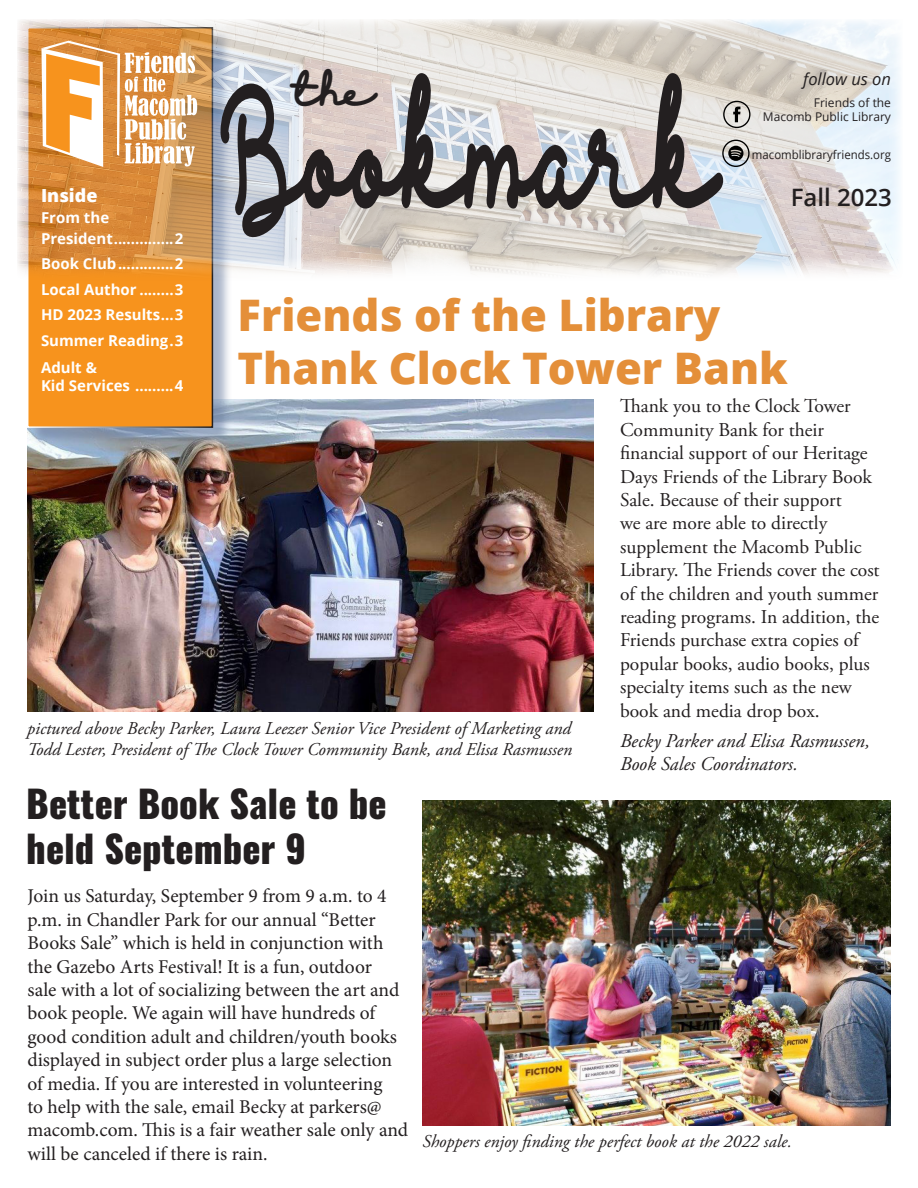
<style>
.page{position:relative;width:918px;height:1188px;background:#fff}
.page>*{position:absolute;margin:0;border:0;box-sizing:border-box;transform-origin:0 0}
.t1{font:49.5px "Discobaby";color:#231f20}
.t2{font:800 43.5px "Open Sans";color:#e48f39}
.t3{font:800 37.5px/45px "Oswald";color:#231f20}
.t4{font:600 24px "Open Sans";color:#231f20}
.t5{font:19.5px/23.4px "Minion Pro";color:#231f20}
.t6{font:19.5px/23.4px "Adobe Garamond Pro";color:#231f20}
.t7{font:italic 19.5px/23.4px "Adobe Garamond Pro";color:#231f20}
.t8{font:italic 18px/21px "Adobe Garamond Pro";color:#231f20}
.t9{font:800 18px "Open Sans";color:#fff}
.t10{font:italic 16.5px "Open Sans";color:#231f20}
.t11{font:700 15px "Open Sans";color:#fff}
.t12{font:12px "Open Sans";color:#231f20}
.t13{font:12px "Open Sans";color:#231f20;scale:.95 1}
</style>
<div class="page">
<img style="left:27px;top:400px;width:567px;height:311px">
<div style="left:29px;top:29px;width:203px;height:418px;background:#687b9f;opacity:.55"></div>
<div style="left:28px;top:28px;width:184px;height:399px;background:#f7931d"></div>
<img style="left:17px;top:19px;width:883px;height:266px">
<svg style="left:221px;top:71px;width:503px;height:179px;background:#b2aead"></svg>
<svg style="left:41px;top:41px;width:156px;height:126px;background:#eab67e"></svg>
<svg style="left:722px;top:140px;width:28px;height:27px"></svg>
<svg style="left:723px;top:101px;width:28px;height:27px"></svg>
<img style="left:422px;top:800px;width:469px;height:325px">
<p class="t1" style="left:296px;top:58px;width:80px">the</p>
<p class="t10" style="left:803px;top:67px;width:89px">follow us on</p>
<p class="t12" style="left:814px;top:94px;width:79px">Friends of the</p>
<p class="t12" style="left:763px;top:109px;width:130px">Macomb Public Library</p>
<p class="t13" style="left:752px;top:146px;width:148px">macomblibraryfriends.org</p>
<p class="t9" style="left:41px;top:181px;width:58px">Inside</p>
<p class="t11" style="left:41px;top:207px;width:70px">From the</p>
<p class="t11" style="left:41px;top:228px;width:144px">President..............2</p>
<p class="t11" style="left:41px;top:253px;width:144px">Book Club.............2</p>
<p class="t11" style="left:41px;top:279px;width:144px">Local Author ........3</p>
<p class="t11" style="left:41px;top:304px;width:144px">HD 2023 Results...3</p>
<p class="t11" style="left:41px;top:330px;width:144px">Summer Reading.3</p>
<p class="t11" style="left:41px;top:357px;width:57px">Adult &amp;</p>
<p class="t11" style="left:41px;top:375px;width:144px">Kid Services .........4</p>
<p class="t4" style="left:791px;top:181px;width:103px">Fall 2023</p>
<p class="t2" style="left:238px;top:282px;width:484px">Friends of the Library</p>
<p class="t2" style="left:238px;top:335px;width:552px">Thank Clock Tower Bank</p>
<p class="t6" style="left:620px;top:395px;width:261px">Thank you to the Clock Tower<br>Community Bank for their financial support of our Heritage<br>Days Friends of the Library Book<br>Sale. Because of their support<br>we are more able to directly supplement the Macomb Public<br>Library. The Friends cover the cost of the children and youth summer reading programs. In addition, the<br>Friends purchase extra copies of popular books, audio books, plus specialty items such as the new book and media drop box.</p>
<p class="t7" style="left:620px;top:729px;width:251px">Becky Parker and Elisa Rasmussen,<br>Book Sales Coordinators.</p>
<p class="t8" style="left:27px;top:719px;width:547px">pictured above Becky Parker, Laura Leezer Senior Vice President of Marketing and<br>Todd Lester, President of The Clock Tower Community Bank, and Elisa Rasmussen</p>
<p class="t3" style="left:26px;top:783px;width:362px">Better Book Sale to be held September 9</p>
<p class="t5" style="left:27px;top:885px;width:382px">Join us Saturday, September 9 from 9 a.m. to 4 p.m. in Chandler Park for our annual “Better Books Sale” which is held in conjunction with the Gazebo Arts Festival! It is a fun, outdoor<br>sale with a lot of socializing between the art and book people. We again will have hundreds of good condition adult and children/youth books displayed in subject order plus a large selection of media. If you are interested in volunteering<br>to help with the sale, email Becky at parkers@ macomb.com. This is a fair weather sale only and will be canceled if there is rain.</p>
<p class="t8" style="left:422px;top:1131px;width:371px">Shoppers enjoy finding the perfect book at the 2022 sale.</p>
</div>
